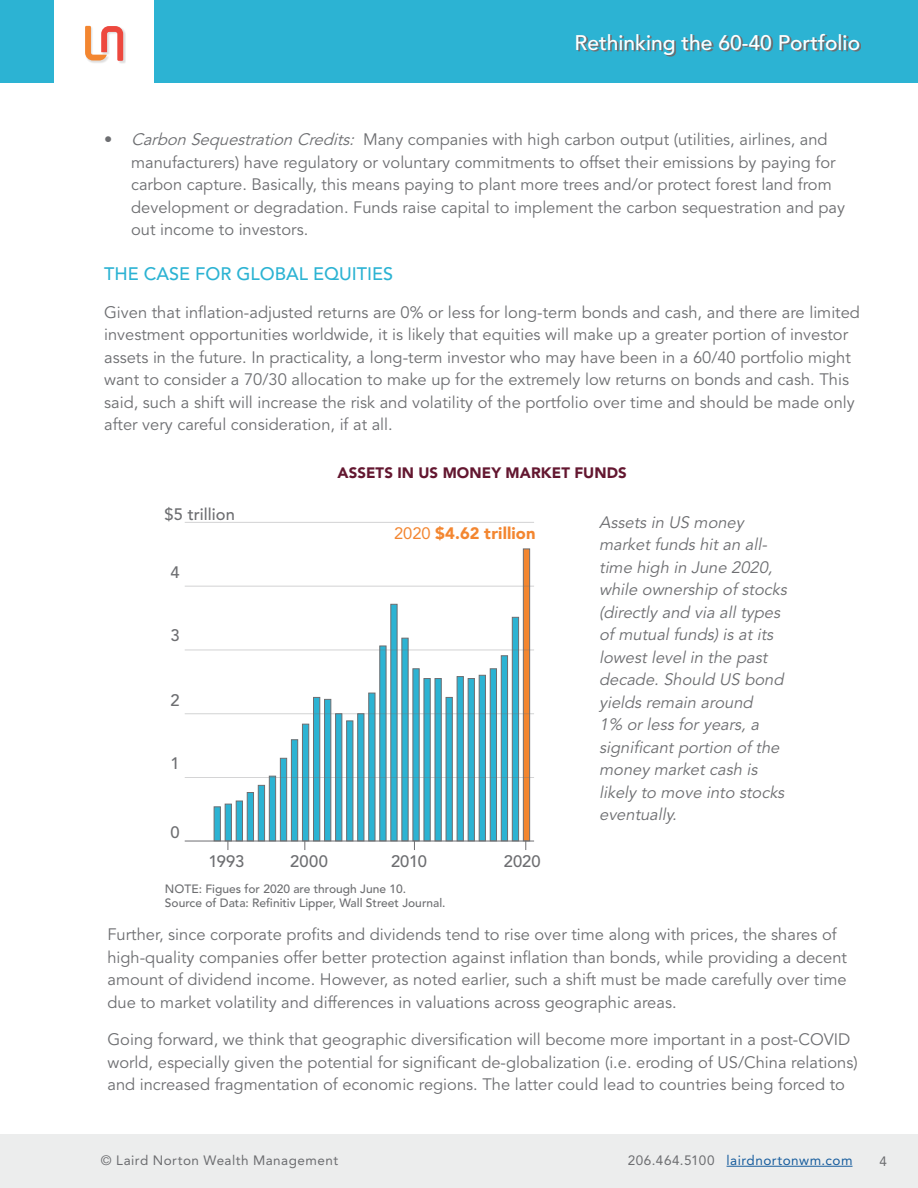
<style>
.page{position:relative;width:918px;height:1188px;background:#fff}
.page>*{position:absolute;margin:0;border:0;box-sizing:border-box;transform-origin:0 0}
.t1{font:500 21px "Avenir LT Std";color:#fff}
.t2{font:500 18px "Avenir LT Std";color:#2cb3d3}
.t3{font:16.5px/22.5px "Avenir LT Std";color:#6d6e71}
.t4{font:italic 16.5px/22.5px "Avenir LT Std";color:#6d6e71}
.t5{font:500 16.5px "Avenir LT Std";color:#6d6e71}
.t6{font:900 16.5px "Avenir LT Std";letter-spacing:.01em;color:#f38630}
.t7{font:900 15px "Avenir LT Std";letter-spacing:.005em;color:#631730}
.t8{font:13.5px "Avenir LT Std";letter-spacing:.035em;color:#6c6d70}
.t9{font:13.5px "Avenir LT Std";letter-spacing:.035em;color:#175d9e}
.copy{font:500 12px/14.4px "Avenir LT Std";color:#6d6e71}
.s1{font-style:italic}
.s2{font-weight:400}
.s3{color:#6c6d70}
</style>
<div class="page">
<div style="left:85px;top:26px;width:41px;height:38px;background:#231f20;opacity:.15"></div>
<svg style="left:85px;top:26px;width:38px;height:35px"></svg>
<div style="left:0;top:0;width:54px;height:83px;background:#2cb3d3"></div>
<div style="left:154px;top:0;width:764px;height:83px;background:#2cb3d3"></div>
<svg style="left:578px;top:35px;width:283px;height:21px"></svg>
<div style="left:0;top:1134px;width:918px;height:54px;background:#eceded"></div>
<hr style="left:727px;top:1166px;width:126px;height:1px;background:#175d9e">
<div style="left:214px;top:807px;width:7px;height:34px;background:#2cb3d3;border:1px solid #6d6e71"></div>
<div style="left:225px;top:804px;width:7px;height:37px;background:#2cb3d3;border:1px solid #6d6e71"></div>
<div style="left:236px;top:801px;width:7px;height:40px;background:#2cb3d3;border:1px solid #6d6e71"></div>
<div style="left:247px;top:792px;width:7px;height:49px;background:#2cb3d3;border:1px solid #6d6e71"></div>
<div style="left:258px;top:785px;width:7px;height:56px;background:#2cb3d3;border:1px solid #6d6e71"></div>
<div style="left:269px;top:776px;width:7px;height:65px;background:#2cb3d3;border:1px solid #6d6e71"></div>
<div style="left:280px;top:758px;width:7px;height:83px;background:#2cb3d3;border:1px solid #6d6e71"></div>
<div style="left:291px;top:740px;width:7px;height:101px;background:#2cb3d3;border:1px solid #6d6e71"></div>
<div style="left:302px;top:724px;width:7px;height:117px;background:#2cb3d3;border:1px solid #6d6e71"></div>
<div style="left:313px;top:697px;width:7px;height:144px;background:#2cb3d3;border:1px solid #6d6e71"></div>
<div style="left:324px;top:699px;width:7px;height:142px;background:#2cb3d3;border:1px solid #6d6e71"></div>
<div style="left:335px;top:714px;width:7px;height:127px;background:#2cb3d3;border:1px solid #6d6e71"></div>
<div style="left:346px;top:721px;width:7px;height:120px;background:#2cb3d3;border:1px solid #6d6e71"></div>
<div style="left:357px;top:714px;width:7px;height:127px;background:#2cb3d3;border:1px solid #6d6e71"></div>
<svg style="left:369px;top:693px;width:6px;height:148px"></svg>
<svg style="left:380px;top:646px;width:6px;height:195px"></svg>
<svg style="left:391px;top:604px;width:6px;height:237px"></svg>
<svg style="left:402px;top:638px;width:6px;height:203px"></svg>
<svg style="left:413px;top:669px;width:6px;height:172px"></svg>
<svg style="left:424px;top:678px;width:6px;height:163px"></svg>
<svg style="left:435px;top:678px;width:6px;height:163px"></svg>
<div style="left:446px;top:697px;width:7px;height:144px;background:#2cb3d3;border:1px solid #6d6e71"></div>
<div style="left:457px;top:676px;width:7px;height:165px;background:#2cb3d3;border:1px solid #6d6e71"></div>
<div style="left:468px;top:678px;width:7px;height:163px;background:#2cb3d3;border:1px solid #6d6e71"></div>
<div style="left:479px;top:675px;width:7px;height:166px;background:#2cb3d3;border:1px solid #6d6e71"></div>
<div style="left:490px;top:669px;width:7px;height:172px;background:#2cb3d3;border:1px solid #6d6e71"></div>
<div style="left:501px;top:656px;width:7px;height:185px;background:#2cb3d3;border:1px solid #6d6e71"></div>
<div style="left:512px;top:617px;width:7px;height:224px;background:#2cb3d3;border:1px solid #6d6e71"></div>
<div style="left:523px;top:549px;width:7px;height:292px;background:#f38630;border:1px solid #6d6e71"></div>
<hr style="left:185px;top:777px;width:349px;height:1px;background:#6d6e71">
<hr style="left:185px;top:714px;width:349px;height:1px;background:#6d6e71">
<hr style="left:185px;top:650px;width:349px;height:1px;background:#6d6e71">
<hr style="left:185px;top:586px;width:349px;height:1px;background:#6d6e71">
<hr style="left:185px;top:522px;width:349px;height:1px;background:#6d6e71">
<hr style="left:185px;top:841px;width:349px;height:1px;background:#6d6e71">
<p class="t1" style="left:575px;top:30px;width:287px">Rethinking the 60-40 Portfolio</p>
<p class="t3" style="left:131px;top:129px;width:716px;text-indent:-27px">• <span class="s1">CarbonSequestrationCredits:</span> Many companies with high carbon output (utilities, airlines, and manufacturers) have regulatory or voluntary commitments to offset their emissions by paying for carbon capture. Basically, this means paying to plant more trees and/or protect forest land from development or degradation. Funds raise capital to implement the carbon sequestration and pay out income to investors.</p>
<p class="t2" style="left:104px;top:264px;width:291px">THE CASE FOR GLOBAL EQUITIES</p>
<p class="t3" style="left:104px;top:301px;width:757px">Given that inflation-adjusted returns are 0% or less for long-term bonds and cash, and there are limited investment opportunities worldwide, it is likely that equities will make up a greater portion of investor assets in the future. In practicality, a long-term investor who may have been in a 60/40 portfolio might want to consider a 70/30 allocation to make up for the extremely low returns on bonds and cash. This said, such a shift will increase the risk and volatility of the portfolio over time and should be made only after very careful consideration, if at all.</p>
<p class="t5" style="left:165px;top:505px;width:72px">$5 trillion</p>
<p class="t5" style="left:171px;top:563px;width:11px">4</p>
<p class="t5" style="left:171px;top:626px;width:11px">3</p>
<p class="t5" style="left:171px;top:691px;width:11px">2</p>
<p class="t5" style="left:171px;top:754px;width:11px">1</p>
<p class="t5" style="left:171px;top:822px;width:11px">0</p>
<p class="t7" style="left:338px;top:464px;width:291px">ASSETS IN US MONEY MARKET FUNDS</p>
<p class="t6" style="left:394px;top:523px;width:143px"><span class="s2">2020</span> $4.62 trillion</p>
<p class="t4" style="left:599px;top:511px;width:193px">Assets in US money market funds hit an all&shy;time high in June 2020, while ownership of stocks (directly and via all types of mutual funds) is at its lowest level in the past decade. Should US bond yields remain around<br>1% or less for years, a significant portion of the money market cash is likely to move into stocks eventually.</p>
<p class="t5" style="left:208px;top:851px;width:38px">1993</p>
<p class="t5" style="left:290px;top:851px;width:39px">2000</p>
<p class="t5" style="left:391px;top:851px;width:37px">2010</p>
<p class="t5" style="left:504px;top:851px;width:38px">2020</p>
<p class="copy" style="left:165px;top:882px;width:282px">NOTE: Figues for 2020 are through June 10.<br>Source of Data: Refinitiv Lipper, Wall Street Journal.</p>
<p class="t3" style="left:107px;top:924px;width:741px">Further, since corporate profits and dividends tend to rise over time along with prices, the shares of high-quality companies offer better protection against inflation than bonds, while providing a decent amount of dividend income. However, as noted earlier, such a shift must be made carefully over time due to market volatility and differences in valuations across geographic areas.</p>
<p class="t3" style="left:107px;top:1029px;width:752px">Going forward, we think that geographic diversification will become more important in a post-COVID world, especially given the potential for significant de-globalization (i.e. eroding of US/China relations) and increased fragmentation of economic regions. The latter could lead to countries being forced to</p>
<p class="t8" style="left:101px;top:1152px;width:239px">© Laird Norton Wealth Management</p>
<p class="t9" style="left:628px;top:1152px;width:226px"><span class="s3">206.464.5100</span> lairdnortonwm.com</p>
<p class="t8" style="left:880px;top:1154px;width:9px">4</p>
</div>
